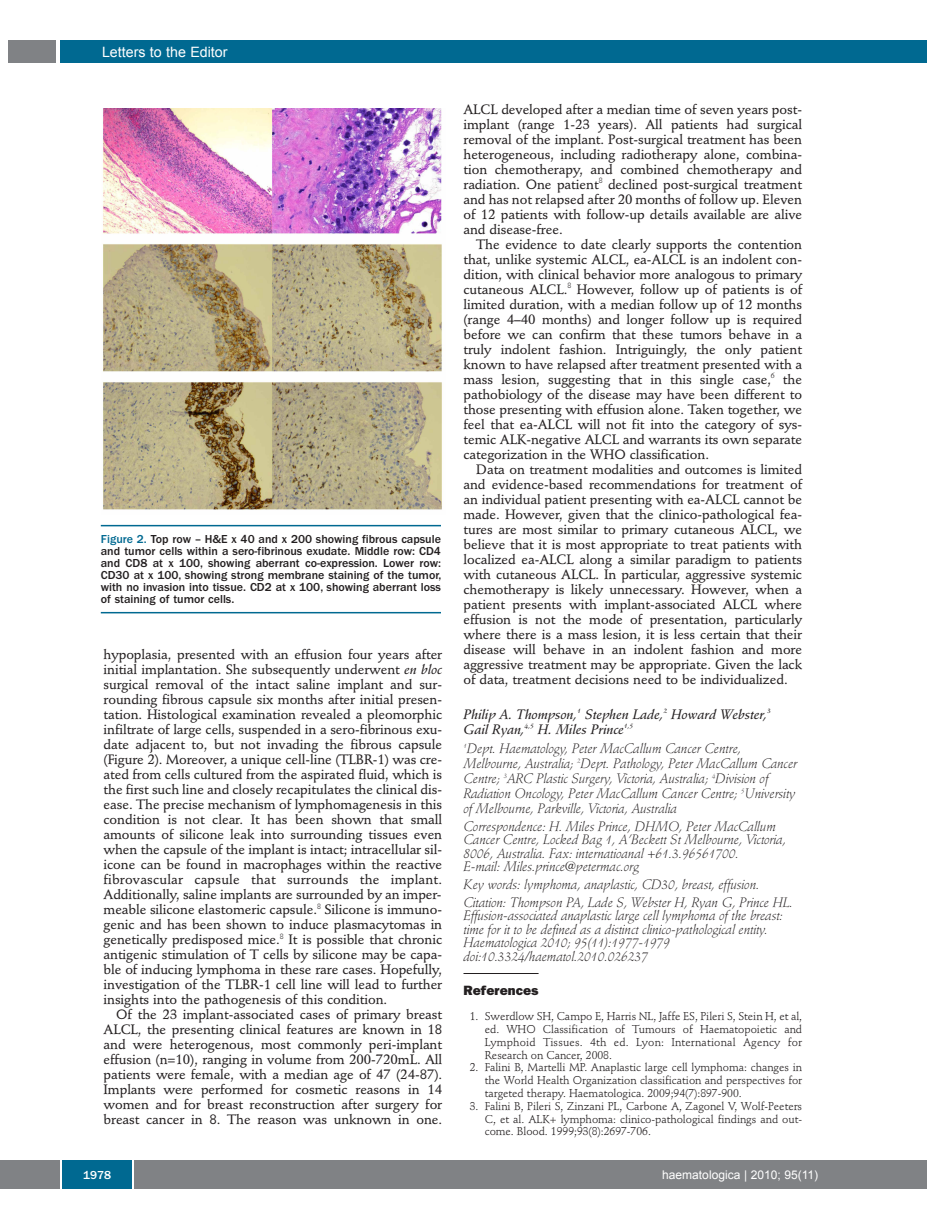
<style>
.page{position:relative;width:927px;height:1225px;background:#fff}
.page>*{position:absolute;margin:0;border:0;box-sizing:border-box;transform-origin:0 0}
.t1{font:14.25px "Arial";color:#fff}
.t2{font:500 13.5px/15px "Stempel Schneidler";letter-spacing:-.005em;color:#231f20;text-align:justify}
.t3{font:italic 300 13.5px/13.5px "Stempel Schneidler";letter-spacing:-.005em;color:#231f20}
.t4{font:italic 13.5px/15px "Stempel Schneidler Med";letter-spacing:-.005em;color:#231f20}
.t5{font:800 13.5px "Franklin Gothic";letter-spacing:.005em;color:#231f20}
.t6{font:500 12px/12px "Franklin Gothic";color:#231f20;text-align:justify}
.t7{font:12px "Arial";color:#fff}
.t8{font:500 12px "Franklin Gothic";color:#fff}
.t9{font:11.25px/12.8px "Stempel Schneidler";letter-spacing:-.005em;color:#231f20;text-align:justify}
.s1{color:#006991}
.s2{font-family:"Stempel Schneidler Med";font-weight:400;font-style:italic}
</style>
<div class="page">
<div style="left:910px;top:1160px;width:17px;height:28px;background:#808285"></div>
<div style="left:911px;top:40px;width:16px;height:22px;background:#006991"></div>
<hr style="left:463px;top:973px;width:76px;height:1px;background:#231f20">
<div style="left:0;top:1160px;width:911px;height:28px;background:#808285"></div>
<div style="left:62px;top:1160px;width:71px;height:28px;background:#006991"></div>
<hr style="left:60px;top:1160px;width:2px;height:28px;background:#fff">
<svg style="left:133px;top:1160px;width:1px;height:28px"></svg>
<div style="left:60px;top:40px;width:852px;height:22px;background:#006991"></div>
<div style="left:9px;top:40px;width:47px;height:22px;background:#808285"></div>
<hr style="left:101px;top:525px;width:340px;height:1px;background:#006991">
<hr style="left:101px;top:612px;width:340px;height:1px;background:#006991">
<img style="left:103px;top:108px;width:339px;height:402px">
<p class="t1" style="left:102px;top:44px;width:127px">Letters to the Editor</p>
<p class="t6" style="left:101px;top:534px;width:342px"><span class="s1">Figure 2.</span> Top row – H&amp;E x 40 and x 200 showing fibrous capsule and tumor cells within a sero-fibrinous exudate. Middle row: CD4 and CD8 at x 100, showing aberrant co-expression. Lower row:<br>CD30 at x 100, showing strong membrane staining of the tumor, with no invasion into tissue. CD2 at x 100, showing aberrant loss of staining of tumor cells.</p>
<p class="t2" style="left:104px;top:648px;width:340px">hypoplasia, presented with an effusion four years after initial implantation. She subsequently underwent <span class="s2">en bloc </span>surgical removal of the intact saline implant and sur&shy;rounding fibrous capsule six months after initial presen&shy;tation. Histological examination revealed a pleomorphic infiltrate of large cells, suspended in a sero-fibrinous exu&shy;date adjacent to, but not invading the fibrous capsule (Figure 2). Moreover, a unique cell-line (TLBR-1) was cre&shy;ated from cells cultured from the aspirated fluid, which is the first such line and closely recapitulates the clinical dis&shy;ease. The precise mechanism of lymphomagenesis in this condition is not clear. It has been shown that small amounts of silicone leak into surrounding tissues even when the capsule of the implant is intact; intracellular sil&shy;icone can be found in macrophages within the reactive fibrovascular capsule that surrounds the implant.<br>Additionally, saline implants are surrounded by an imper&shy;meable silicone elastomeric capsule.<sup>8</sup> Silicone is immuno&shy;genic and has been shown to induce plasmacytomas in genetically predisposed mice.<sup>8</sup> It is possible that chronic antigenic stimulation of T cells by silicone may be capa&shy;ble of inducing lymphoma in these rare cases. Hopefully, investigation of the TLBR-1 cell line will lead to further insights into the pathogenesis of this condition.</p>
<p class="t2" style="left:104px;top:1008px;width:340px;text-indent:13px">Of the 23 implant-associated cases of primary breast ALCL, the presenting clinical features are known in 18 and were heterogenous, most commonly peri-implant effusion (n=10), ranging in volume from 200-720mL. All patients were female, with a median age of 47 (24-87).<br>Implants were performed for cosmetic reasons in 14 women and for breast reconstruction after surgery for breast cancer in 8. The reason was unknown in one.</p>
<p class="t2" style="left:463px;top:103px;width:340px">ALCL developed after a median time of seven years post&shy;implant (range 1-23 years). All patients had surgical removal of the implant. Post-surgical treatment has been heterogeneous, including radiotherapy alone, combina&shy;tion chemotherapy, and combined chemotherapy and radiation. One patient<sup>8</sup> declined post-surgical treatment and has not relapsed after 20 months of follow up. Eleven of 12 patients with follow-up details available are alive and disease-free.</p>
<p class="t2" style="left:463px;top:238px;width:340px;text-indent:13px">The evidence to date clearly supports the contention that, unlike systemic ALCL, ea-ALCL is an indolent con&shy;dition, with clinical behavior more analogous to primary cutaneous ALCL.<sup>8</sup> However, follow up of patients is of limited duration, with a median follow up of 12 months (range 4–40 months) and longer follow up is required before we can confirm that these tumors behave in a truly indolent fashion. Intriguingly, the only patient known to have relapsed after treatment presented with a mass lesion, suggesting that in this single case,<sup>6</sup> the pathobiology of the disease may have been different to those presenting with effusion alone. Taken together, we feel that ea-ALCL will not fit into the category of sys&shy;temic ALK-negative ALCL and warrants its own separate categorization in the WHO classification.</p>
<p class="t2" style="left:463px;top:463px;width:340px;text-indent:13px">Data on treatment modalities and outcomes is limited and evidence-based recommendations for treatment of an individual patient presenting with ea-ALCL cannot be made. However, given that the clinico-pathological fea&shy;tures are most similar to primary cutaneous ALCL, we believe that it is most appropriate to treat patients with localized ea-ALCL along a similar paradigm to patients with cutaneous ALCL. In particular, aggressive systemic chemotherapy is likely unnecessary. However, when a patient presents with implant-associated ALCL where effusion is not the mode of presentation, particularly where there is a mass lesion, it is less certain that their disease will behave in an indolent fashion and more aggressive treatment may be appropriate. Given the lack of data, treatment decisions need to be individualized.</p>
<p class="t4" style="left:463px;top:707px;width:309px">Philip A. Thompson,<sup>1</sup> Stephen Lade,<sup>2</sup> Howard Webster,<sup>3<br></sup>Gail Ryan,<sup>4,5</sup> H. Miles Prince<sup>1,5</sup></p>
<p class="t3" style="left:463px;top:742px;width:335px;line-height:15px"><sup>1</sup>Dept. Haematology, Peter MacCallum Cancer Centre, Melbourne, Australia; <sup>2</sup>Dept. Pathology, Peter MacCallum Cancer Centre; <sup>3</sup>ARC Plastic Surgery, Victoria, Australia; <sup>4</sup>Division of Radiation Oncology, Peter MacCallum Cancer Centre; <sup>5</sup>University of Melbourne, Parkville, Victoria, Australia</p>
<p class="t3" style="left:463px;top:820px;width:324px">Correspondence: H. Miles Prince, DHMO, Peter MacCallum Cancer Centre, Locked Bag 1, A’Beckett St Melbourne, Victoria, 8006, Australia. Fax: internatioanal +61.3.96561700.<br>E-mail: Miles.prince@petermac.org</p>
<p class="t3" style="left:463px;top:876px;width:331px;line-height:17.7px">Key words: lymphoma, anaplastic, CD30, breast, effusion.<br>Citation: Thompson PA, Lade S, Webster H, Ryan G, Prince HL.</p>
<p class="t3" style="left:463px;top:910px;width:321px">Effusion-associated anaplastic large cell lymphoma of the breast: time for it to be defined as a distinct clinico-pathological entity.<br>Haematologica 2010; 95(11):1977-1979 doi:10.3324/haematol.2010.026237</p>
<p class="t5" style="left:463px;top:985px;width:77px">References</p>
<p class="t9" style="left:485px;top:1011px;width:319px;text-indent:-15px">1. Swerdlow SH, Campo E, Harris NL, Jaffe ES, Pileri S, Stein H, et al, ed. WHO Classification of Tumours of Haematopoietic and Lymphoid Tissues. 4th ed. Lyon: International Agency for Research on Cancer, 2008.</p>
<p class="t9" style="left:485px;top:1062px;width:319px;text-indent:-15px">2. Falini B, Martelli MP. Anaplastic large cell lymphoma: changes in the World Health Organization classification and perspectives for targeted therapy. Haematologica. 2009;94(7):897-900.</p>
<p class="t9" style="left:485px;top:1100px;width:319px;text-indent:-15px">3. Falini B, Pileri S, Zinzani PL, Carbone A, Zagonel V, Wolf-Peeters C, et al. ALK+ lymphoma: clinico-pathological findings and out&shy;come. Blood. 1999;93(8):2697-706.</p>
<p class="t8" style="left:83px;top:1171px;width:30px">1978</p>
<p class="t7" style="left:662px;top:1168px;width:157px">haematologica | 2010; 95(11)</p>
</div>
